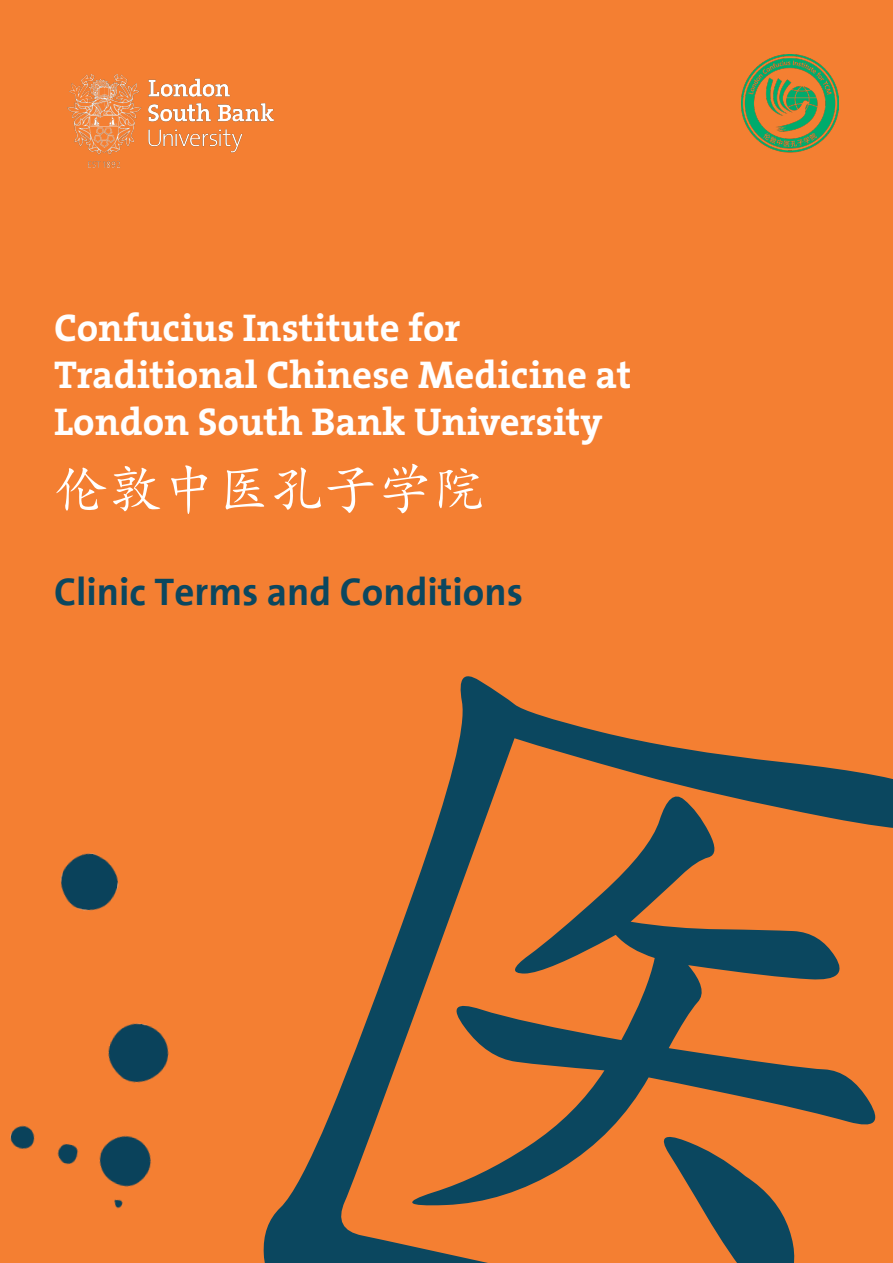
<style>
.page{position:relative;width:893px;height:1263px;background:#fff}
.page>*{position:absolute;margin:0;border:0;box-sizing:border-box;transform-origin:0 0}
.t1{font:54px "Kai Ti";color:#fff}
.t2{font:700 39px "The Serif";color:#fff}
.t3{font:700 39px "The Sans";color:#0b475f}
</style>
<div class="page">
<div style="left:0;top:0;width:893px;height:811px;background:#f47f32"></div>
<img style="left:54px;top:59px;width:279px;height:138px">
<img style="left:0;top:811px;width:246px;height:452px">
<img style="left:742px;top:54px;width:97px;height:99px">
<div style="left:246px;top:624px;width:647px;height:639px;background:#f47f32"></div>
<p class="t2" style="left:54px;top:295px;width:408px">Confucius Institute for</p>
<p class="t2" style="left:54px;top:342px;width:579px">Traditional Chinese Medicine at</p>
<p class="t2" style="left:54px;top:389px;width:550px">London South Bank University</p>
<p class="t1" style="left:54px;top:462px;width:433px">伦敦中医孔子学院</p>
<p class="t3" style="left:54px;top:559px;width:470px">Clinic Terms and Conditions</p>
</div>
